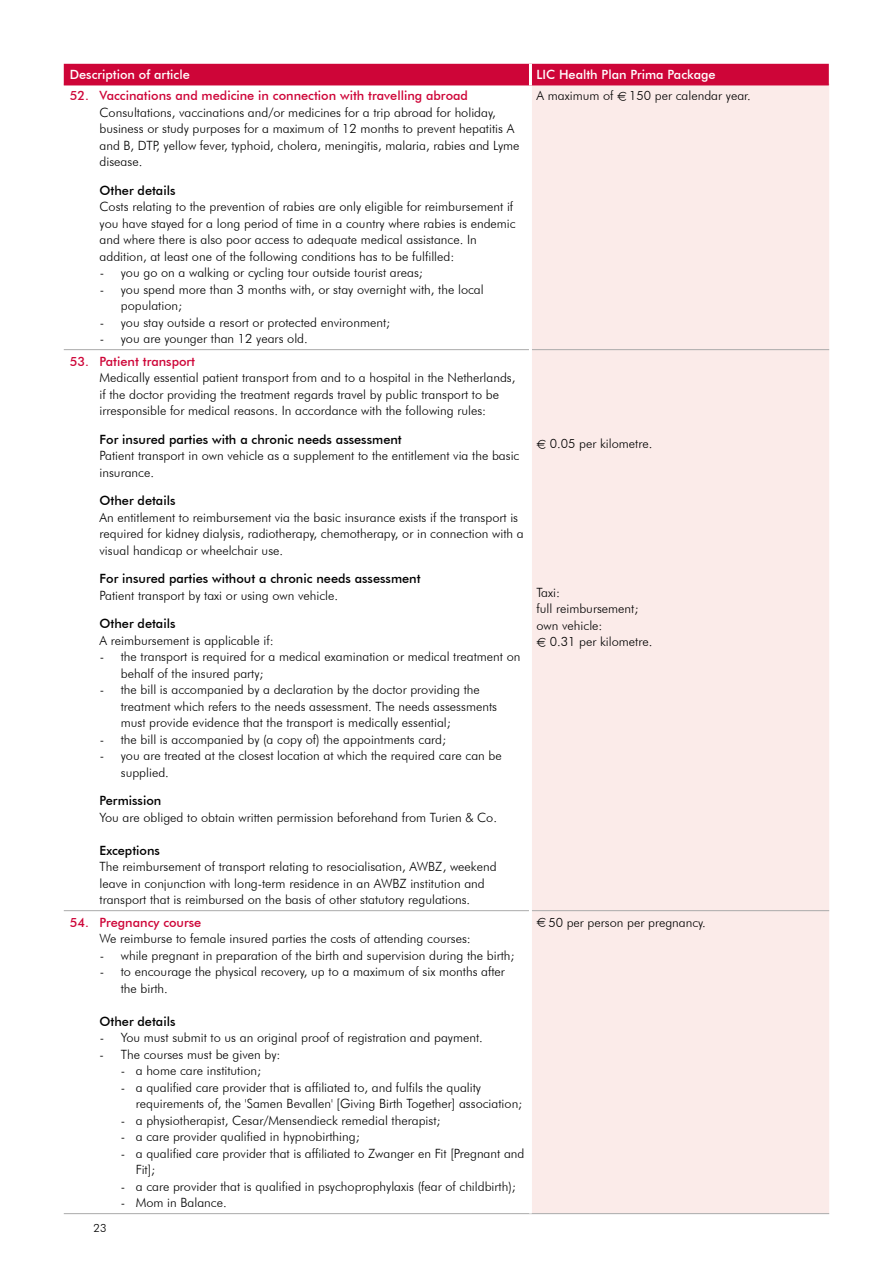
<style>
.page{position:relative;width:893px;height:1263px;background:#fff}
.page>*{position:absolute;margin:0;border:0;box-sizing:border-box;transform-origin:0 0}
.t1{font:300 12.75px/16.5px "Futura BT";color:#000}
.t2{font:500 12.75px "Futura BT";color:#000}
.t3{font:500 12.75px "Futura BT";color:#ce0538}
.t4{font:500 12.75px "Futura BT";color:#fff}
.t5{font:300 11.25px "Futura BT";color:#000}
.s1{font-family:"Euro Logo";font-weight:400;font-size:9px}
</style>
<div class="page">
<div style="left:532px;top:85px;width:297px;height:1128px;background:#fbebe9"></div>
<hr style="left:64px;top:349px;width:465px;height:1px;background:#aaa">
<hr style="left:532px;top:349px;width:297px;height:1px;background:#aaa">
<hr style="left:64px;top:910px;width:465px;height:1px;background:#aaa">
<hr style="left:532px;top:910px;width:297px;height:1px;background:#aaa">
<hr style="left:64px;top:1213px;width:466px;height:1px;background:#aaa">
<hr style="left:530px;top:1213px;width:299px;height:1px;background:#aaa">
<div style="left:64px;top:64px;width:765px;height:21px;background:#ce0538"></div>
<hr style="left:529px;top:64px;width:3px;height:21px;background:#fff">
<p class="t4" style="left:70px;top:67px;width:122px">Description of article</p>
<p class="t4" style="left:536px;top:67px;width:181px">LIC Health Plan Prima Package</p>
<p class="t3" style="left:70px;top:88px;width:400px">52. Vaccinations and medicine in connection with travelling abroad</p>
<p class="t1" style="left:100px;top:104px;width:421px">Consultations, vaccinations and/or medicines for a trip abroad for holiday, business or study purposes for a maximum of 12 months to prevent hepatitis A and B, DTP, yellow fever, typhoid, cholera, meningitis, malaria, rabies and Lyme disease.</p>
<p class="t2" style="left:100px;top:182px;width:77px">Other details</p>
<p class="t1" style="left:100px;top:198px;width:418px">Costs relating to the prevention of rabies are only eligible for reimbursement if you have stayed for a long period of time in a country where rabies is endemic and where there is also poor access to adequate medical assistance. In addition, at least one of the following conditions has to be fulfilled:</p>
<p class="t1" style="left:100px;top:264px;width:325px">- you go on a walking or cycling tour outside tourist areas;</p>
<p class="t1" style="left:121px;top:281px;width:364px;text-indent:-21px">- you spend more than 3 months with, or stay overnight with, the local population;</p>
<p class="t1" style="left:100px;top:314px;width:292px">- you stay outside a resort or protected environment;</p>
<p class="t1" style="left:100px;top:330px;width:210px">- you are younger than 12 years old.</p>
<p class="t3" style="left:70px;top:353px;width:127px">53. Patient transport</p>
<p class="t1" style="left:100px;top:369px;width:417px">Medically essential patient transport from and to a hospital in the Netherlands, if the doctor providing the treatment regards travel by public transport to be irresponsible for medical reasons. In accordance with the following rules:</p>
<p class="t2" style="left:100px;top:431px;width:304px">For insured parties with a chronic needs assessment</p>
<p class="t1" style="left:100px;top:447px;width:421px">Patient transport in own vehicle as a supplement to the entitlement via the basic insurance.</p>
<p class="t2" style="left:100px;top:493px;width:77px">Other details</p>
<p class="t1" style="left:100px;top:509px;width:426px">An entitlement to reimbursement via the basic insurance exists if the transport is required for kidney dialysis, radiotherapy, chemotherapy, or in connection with a visual handicap or wheelchair use.</p>
<p class="t2" style="left:100px;top:571px;width:323px">For insured parties without a chronic needs assessment</p>
<p class="t1" style="left:100px;top:587px;width:240px">Patient transport by taxi or using own vehicle.</p>
<p class="t2" style="left:100px;top:616px;width:77px">Other details</p>
<p class="t1" style="left:100px;top:632px;width:176px">A reimbursement is applicable if:</p>
<p class="t1" style="left:121px;top:648px;width:401px;text-indent:-21px">- the transport is required for a medical examination or medical treatment on behalf of the insured party;</p>
<p class="t1" style="left:121px;top:681px;width:378px;text-indent:-21px">- the bill is accompanied by a declaration by the doctor providing the treatment which refers to the needs assessment. The needs assessments must provide evidence that the transport is medically essential;</p>
<p class="t1" style="left:100px;top:731px;width:348px">- the bill is accompanied by (a copy of) the appointments card;</p>
<p class="t1" style="left:121px;top:747px;width:382px;text-indent:-21px">- you are treated at the closest location at which the required care can be supplied.</p>
<p class="t2" style="left:100px;top:793px;width:63px">Permission</p>
<p class="t1" style="left:100px;top:809px;width:399px">You are obliged to obtain written permission beforehand from Turien &amp; Co.</p>
<p class="t2" style="left:100px;top:842px;width:62px">Exceptions</p>
<p class="t1" style="left:100px;top:858px;width:399px">The reimbursement of transport relating to resocialisation, AWBZ, weekend leave in conjunction with long-term residence in an AWBZ institution and transport that is reimbursed on the basis of other statutory regulations.</p>
<p class="t3" style="left:70px;top:914px;width:133px">54. Pregnancy course</p>
<p class="t1" style="left:100px;top:930px;width:373px">We reimburse to female insured parties the costs of attending courses:</p>
<p class="t1" style="left:100px;top:947px;width:416px">- while pregnant in preparation of the birth and supervision during the birth;</p>
<p class="t1" style="left:121px;top:963px;width:386px;text-indent:-21px">- to encourage the physical recovery, up to a maximum of six months after the birth.</p>
<p class="t2" style="left:100px;top:1013px;width:77px">Other details</p>
<p class="t1" style="left:100px;top:1029px;width:385px">- You must submit to us an original proof of registration and payment.</p>
<p class="t1" style="left:100px;top:1046px;width:182px">- The courses must be given by:</p>
<p class="t1" style="left:121px;top:1062px;width:142px">- a home care institution;</p>
<p class="t1" style="left:136px;top:1079px;width:388px;text-indent:-15px">- a qualified care provider that is affiliated to, and fulfils the quality requirements of, the 'Samen Bevallen' [Giving Birth Together] association;</p>
<p class="t1" style="left:121px;top:1112px;width:321px">- a physiotherapist, Cesar/Mensendieck remedial therapist;</p>
<p class="t1" style="left:121px;top:1128px;width:240px">- a care provider qualified in hypnobirthing;</p>
<p class="t1" style="left:136px;top:1145px;width:390px;text-indent:-15px">- a qualified care provider that is affiliated to Zwanger en Fit [Pregnant and<br>Fit];</p>
<p class="t1" style="left:121px;top:1178px;width:397px">- a care provider that is qualified in psychoprophylaxis (fear of childbirth);</p>
<p class="t1" style="left:121px;top:1194px;width:107px">- Mom in Balance.</p>
<p class="t5" style="left:94px;top:1221px;width:14px">23</p>
<p class="t1" style="left:536px;top:87px;width:216px">A maximum of <span class="s1">E</span> 150 per calendar year.</p>
<p class="t1" style="left:536px;top:435px;width:118px"><span class="s1">E</span> 0.05 per kilometre.</p>
<p class="t1" style="left:536px;top:584px;width:118px">Taxi:<br>full reimbursement; own vehicle:<br><span class="s1">E</span> 0.31 per kilometre.</p>
<p class="t1" style="left:536px;top:914px;width:171px"><span class="s1">E</span> 50 per person per pregnancy.</p>
</div>
